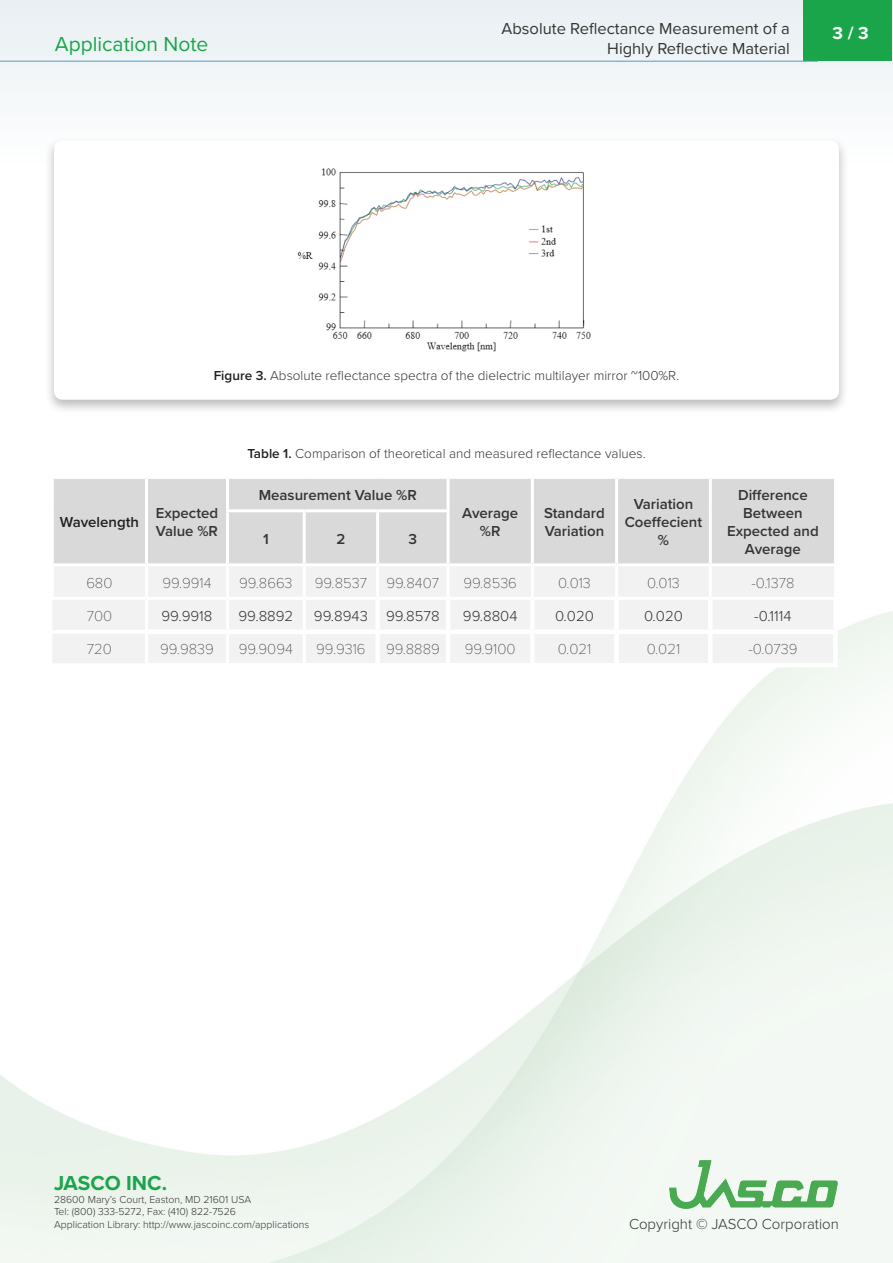
<style>
.page{position:relative;width:893px;height:1263px;background:#fff}
.page>*{position:absolute;margin:0;border:0;box-sizing:border-box;transform-origin:0 0}
.t1{font:21px "Proxima Nova";color:#1aa54a}
.t2{font:700 21px "Proxima Nova";color:#1aa54a}
.t3{font:700 18px "Proxima Nova";color:#fff}
.t4{font:16.5px/19.8px "Proxima Nova";color:#353535;text-align:right}
.Table_Cell{font:600 15px/18px "Proxima Nova";color:#353535;text-align:center}
.Table_Cell-2{font:100 15px "Proxima Nova T";color:#353535}
.Table_Cell-3{font:300 15px "Proxima Nova";color:#353535}
.Table_Cell-4{font:600 15px "Proxima Nova";color:#231f20}
.Figure___Caption{font:300 13.5px "Proxima Nova";color:#353535}
.t5{font:300 10.5px/12.6px "Proxima Nova";color:#353535}
.s1{font-weight:600;color:#231f20}
</style>
<div class="page">
<div style="left:0;top:1px;width:893px;height:168px;background:#f2f6f8"></div>
<div style="left:804px;top:1px;width:88px;height:60px;background:#1aa54a"></div>
<hr style="left:0;top:61px;width:818px;height:1px;background:#4f9ac4">
<img style="left:669px;top:1160px;width:168px;height:49px">
<div style="left:44px;top:136px;width:804px;height:279px;background:#231f20;opacity:.3"></div>
<div style="left:57px;top:143px;width:779px;height:254px;background:#fff;border-radius:5px"></div>
<div style="left:54px;top:140px;width:785px;height:260px;border:6px solid #fff;border-radius:5px"></div>
<img style="left:297px;top:168px;width:294px;height:184px">
<div style="left:54px;top:479px;width:780px;height:84px;background:#d9d9d9"></div>
<div style="left:52px;top:566px;width:782px;height:97px;background:#f2f2f2"></div>
<hr style="left:52px;top:630px;width:93px;height:4px;background:#fff">
<div style="left:375px;top:600px;width:5px;height:29px;background:#fff"></div>
<hr style="left:446px;top:600px;width:4px;height:29px;background:#fff">
<div style="left:530px;top:600px;width:5px;height:29px;background:#fff"></div>
<div style="left:614px;top:600px;width:5px;height:29px;background:#fff"></div>
<div style="left:708px;top:600px;width:5px;height:29px;background:#fff"></div>
<div style="left:833px;top:600px;width:5px;height:29px;background:#fff"></div>
<div style="left:375px;top:634px;width:5px;height:29px;background:#fff"></div>
<hr style="left:446px;top:634px;width:4px;height:29px;background:#fff">
<div style="left:530px;top:634px;width:5px;height:29px;background:#fff"></div>
<div style="left:614px;top:634px;width:5px;height:29px;background:#fff"></div>
<div style="left:708px;top:634px;width:5px;height:29px;background:#fff"></div>
<div style="left:833px;top:634px;width:5px;height:29px;background:#fff"></div>
<hr style="left:145px;top:600px;width:3px;height:32px;background:#fff">
<hr style="left:226px;top:600px;width:3px;height:29px;background:#fff">
<hr style="left:303px;top:600px;width:3px;height:29px;background:#fff">
<hr style="left:145px;top:632px;width:3px;height:31px;background:#fff">
<hr style="left:226px;top:634px;width:3px;height:29px;background:#fff">
<hr style="left:303px;top:634px;width:3px;height:29px;background:#fff">
<hr style="left:145px;top:479px;width:3px;height:32px;background:#fff">
<hr style="left:531px;top:479px;width:3px;height:32px;background:#fff">
<hr style="left:615px;top:479px;width:3px;height:32px;background:#fff">
<hr style="left:709px;top:479px;width:3px;height:32px;background:#fff">
<hr style="left:145px;top:511px;width:3px;height:52px;background:#fff">
<hr style="left:226px;top:512px;width:3px;height:51px;background:#fff">
<hr style="left:303px;top:512px;width:3px;height:51px;background:#fff">
<hr style="left:376px;top:512px;width:3px;height:51px;background:#fff">
<hr style="left:447px;top:512px;width:3px;height:51px;background:#fff">
<hr style="left:531px;top:511px;width:3px;height:52px;background:#fff">
<hr style="left:615px;top:511px;width:3px;height:52px;background:#fff">
<hr style="left:709px;top:511px;width:3px;height:52px;background:#fff">
<hr style="left:51px;top:566px;width:3px;height:31px;background:#fff">
<hr style="left:145px;top:566px;width:3px;height:31px;background:#fff">
<hr style="left:226px;top:566px;width:3px;height:31px;background:#fff">
<hr style="left:303px;top:566px;width:3px;height:31px;background:#fff">
<hr style="left:376px;top:566px;width:3px;height:31px;background:#fff">
<hr style="left:447px;top:566px;width:3px;height:31px;background:#fff">
<hr style="left:531px;top:566px;width:3px;height:31px;background:#fff">
<hr style="left:615px;top:566px;width:3px;height:31px;background:#fff">
<hr style="left:709px;top:566px;width:3px;height:31px;background:#fff">
<hr style="left:51px;top:597px;width:95px;height:3px;background:#fff">
<hr style="left:146px;top:597px;width:81px;height:3px;background:#fff">
<hr style="left:227px;top:597px;width:77px;height:3px;background:#fff">
<hr style="left:304px;top:597px;width:74px;height:3px;background:#fff">
<hr style="left:378px;top:597px;width:70px;height:3px;background:#fff">
<hr style="left:448px;top:597px;width:84px;height:3px;background:#fff">
<hr style="left:532px;top:597px;width:85px;height:3px;background:#fff">
<hr style="left:617px;top:597px;width:93px;height:3px;background:#fff">
<hr style="left:710px;top:597px;width:127px;height:3px;background:#fff">
<div style="left:148px;top:629px;width:79px;height:5px;background:#fff"></div>
<div style="left:227px;top:629px;width:77px;height:5px;background:#fff"></div>
<div style="left:304px;top:629px;width:74px;height:5px;background:#fff"></div>
<div style="left:378px;top:629px;width:70px;height:5px;background:#fff"></div>
<div style="left:448px;top:629px;width:84px;height:5px;background:#fff"></div>
<div style="left:532px;top:629px;width:85px;height:5px;background:#fff"></div>
<div style="left:617px;top:629px;width:93px;height:5px;background:#fff"></div>
<div style="left:710px;top:629px;width:128px;height:5px;background:#fff"></div>
<hr style="left:226px;top:479px;width:3px;height:30px;background:#fff">
<hr style="left:447px;top:479px;width:3px;height:30px;background:#fff">
<hr style="left:226px;top:509px;width:78px;height:3px;background:#fff">
<hr style="left:304px;top:509px;width:74px;height:3px;background:#fff">
<hr style="left:378px;top:509px;width:72px;height:3px;background:#fff">
<h1 class="t1" style="left:55px;top:29px;width:155px">Application Note</h1>
<p class="t4" style="left:502px;top:18px;width:290px">Absolute Reflectance Measurement of a<br>Highly Reflective Material</p>
<h2 class="t3" style="left:833px;top:20px;width:38px">3 / 3</h2>
<p class="Figure___Caption" style="left:214px;top:366px;width:467px"><span class="s1">Figure 3.</span> Absolute reflectance spectra of the dielectric multilayer mirror ~100%R.</p>
<p class="Table_Cell-4" style="left:60px;top:511px;width:81px">Wavelength</p>
<p class="Table_Cell" style="left:156px;top:504px;width:64px;text-align:left">Expected<br>Value %R</p>
<p class="Figure___Caption" style="left:247px;top:443px;width:400px"><span class="s1">Table 1.</span> Comparison of theoretical and measured reflectance values.</p>
<p class="Table_Cell" style="left:259px;top:486px;width:160px">Measurement Value %R</p>
<p class="Table_Cell" style="left:263px;top:529px;width:7px">1</p>
<p class="Table_Cell" style="left:336px;top:529px;width:10px">2</p>
<p class="Table_Cell" style="left:409px;top:529px;width:10px">3</p>
<p class="Table_Cell" style="left:462px;top:504px;width:57px">Average %R</p>
<p class="Table_Cell" style="left:544px;top:504px;width:62px;text-align:left">Standard<br>Variation</p>
<p class="Table_Cell" style="left:625px;top:495px;width:79px">Variation<br>Coeffecient %</p>
<p class="Table_Cell" style="left:727px;top:486px;width:93px">Difference<br>Between<br>Expected and<br>Average</p>
<p class="Table_Cell-2" style="left:86px;top:571px;width:28px">680</p>
<p class="Table_Cell-2" style="left:162px;top:571px;width:51px">99.9914</p>
<p class="Table_Cell-2" style="left:239px;top:571px;width:55px">99.8663</p>
<p class="Table_Cell-2" style="left:315px;top:571px;width:54px">99.8537</p>
<p class="Table_Cell-2" style="left:387px;top:571px;width:54px">99.8407</p>
<p class="Table_Cell-2" style="left:463px;top:571px;width:55px">99.8536</p>
<p class="Table_Cell-2" style="left:558px;top:571px;width:34px">0.013</p>
<p class="Table_Cell-2" style="left:647px;top:571px;width:34px">0.013</p>
<p class="Table_Cell-2" style="left:751px;top:571px;width:45px">-0.1378</p>
<p class="Table_Cell-2" style="left:87px;top:605px;width:27px">700</p>
<p class="Table_Cell-3" style="left:162px;top:605px;width:52px">99.9918</p>
<p class="Table_Cell-3" style="left:238px;top:605px;width:56px">99.8892</p>
<p class="Table_Cell-3" style="left:314px;top:605px;width:55px">99.8943</p>
<p class="Table_Cell-3" style="left:386px;top:605px;width:55px">99.8578</p>
<p class="Table_Cell-3" style="left:463px;top:605px;width:56px">99.8804</p>
<p class="Table_Cell-3" style="left:555px;top:605px;width:40px">0.020</p>
<p class="Table_Cell-3" style="left:644px;top:605px;width:40px">0.020</p>
<p class="Table_Cell-3" style="left:754px;top:605px;width:39px">-0.1114</p>
<p class="Table_Cell-2" style="left:87px;top:638px;width:27px">720</p>
<p class="Table_Cell-2" style="left:160px;top:638px;width:55px">99.9839</p>
<p class="Table_Cell-2" style="left:239px;top:638px;width:56px">99.9094</p>
<p class="Table_Cell-2" style="left:316px;top:638px;width:51px">99.9316</p>
<p class="Table_Cell-2" style="left:386px;top:638px;width:55px">99.8889</p>
<p class="Table_Cell-2" style="left:465px;top:638px;width:52px">99.9100</p>
<p class="Table_Cell-2" style="left:558px;top:638px;width:35px">0.021</p>
<p class="Table_Cell-2" style="left:647px;top:638px;width:35px">0.021</p>
<p class="Table_Cell-2" style="left:748px;top:638px;width:51px">-0.0739</p>
<h1 class="t2" style="left:54px;top:1167px;width:115px">JASCO INC.</h1>
<p class="t5" style="left:54px;top:1192px;width:257px">28600 Mary’s Court, Easton, MD 21601 USA<br>Tel: (800) 333-5272, Fax: (410) 822-7526<br>Application Library: http://www.jascoinc.com/applications</p>
<p class="Table_Cell-3" style="left:629px;top:1213px;width:211px">Copyright © JASCO Corporation</p>
</div>
